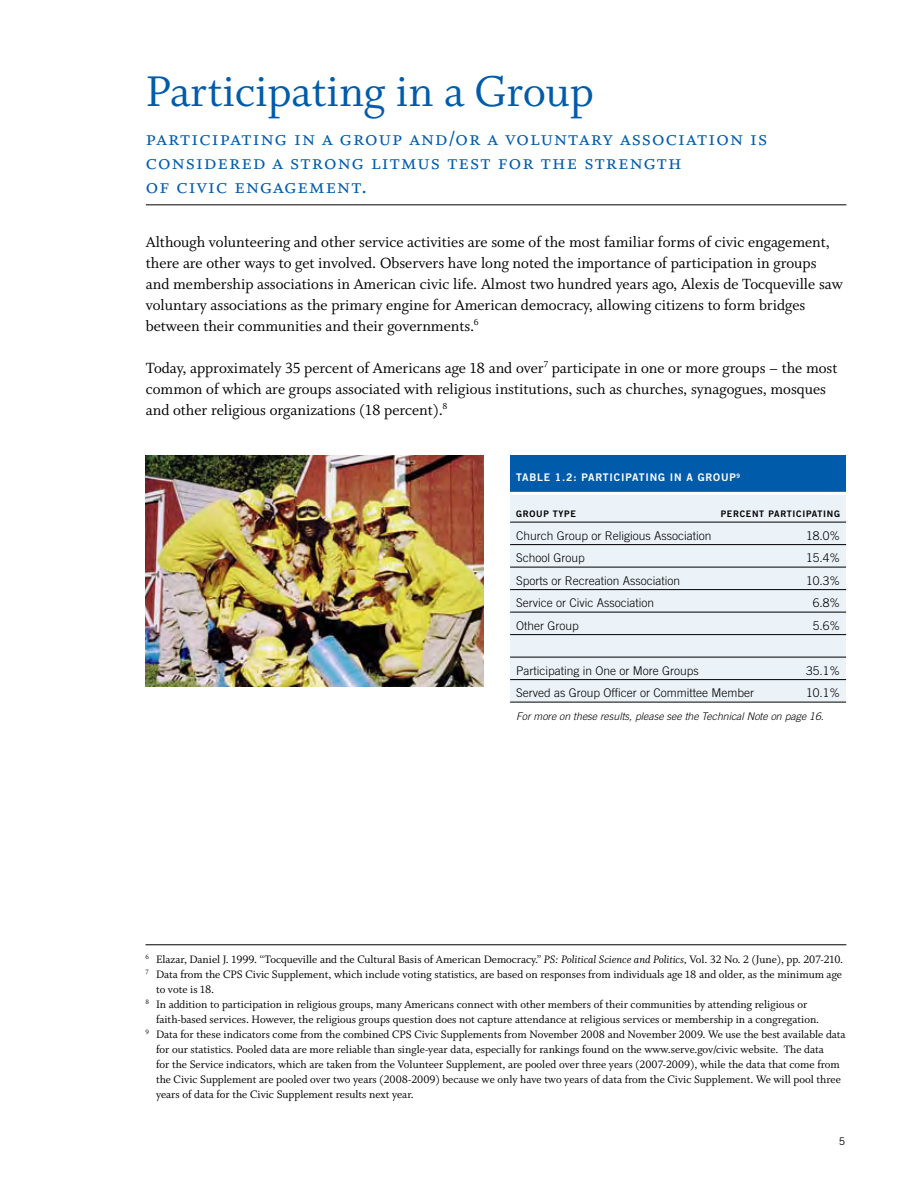
<style>
.page{position:relative;width:918px;height:1188px;background:#fff}
.page>*{position:absolute;margin:0;border:0;box-sizing:border-box;transform-origin:0 0}
.t1{font:48px "Whitman Roman LF";color:#005cab}
.t2{font:22.5px/24px "Whitman Small Caps LF";letter-spacing:.05em;color:#005cab}
.t3{font:16.5px/21px "Whitman Roman LF";color:#000}
.t4{font:12px "Whitman Roman LF";color:#000}
.t5{font:300 12px "Trade Gothic";color:#000}
.t6{font:italic 300 10.5px "Trade Gothic";color:#000}
.t7{font:10.5px "Trade Gothic Bold Two";letter-spacing:.075em;color:#fff}
.t8{font:10.5px "Trade Gothic";color:#000}
.t9{font:9px "Trade Gothic Bold Two";letter-spacing:.075em;color:#000}
.s1{font-family:"Whitman Italic LF"}
</style>
<div class="page">
<hr style="left:146px;top:945px;width:700px;height:1px;background:#000">
<hr style="left:146px;top:205px;width:700px;height:1px;background:#000">
<img style="left:146px;top:455px;width:338px;height:232px">
<div style="left:510px;top:455px;width:336px;height:38px;background:#005cab"></div>
<div style="left:510px;top:492px;width:336px;height:210px;background:#ebf2f8"></div>
<hr style="left:505px;top:492px;width:348px;height:3px;background:#fff">
<hr style="left:510px;top:522px;width:336px;height:1px;background:#000">
<hr style="left:510px;top:544px;width:336px;height:1px;background:#000">
<hr style="left:510px;top:567px;width:336px;height:1px;background:#000">
<hr style="left:510px;top:589px;width:336px;height:1px;background:#000">
<hr style="left:510px;top:612px;width:336px;height:1px;background:#000">
<hr style="left:510px;top:634px;width:336px;height:1px;background:#000">
<hr style="left:510px;top:657px;width:336px;height:1px;background:#000">
<hr style="left:510px;top:679px;width:336px;height:1px;background:#000">
<hr style="left:510px;top:702px;width:336px;height:1px;background:#000">
<h1 class="t1" style="left:146px;top:65px;width:449px">Participating in a Group</h1>
<h2 class="t2" style="left:146px;top:126px;width:623px">participating in a group and/or a voluntary association is considered a strong litmus test for the strength<br>of civic engagement.</h2>
<p class="t3" style="left:146px;top:231px;width:699px">Although volunteering and other service activities are some of the most familiar forms of civic engagement, there are other ways to get involved. Observers have long noted the importance of participation in groups and membership associations in American civic life. Almost two hundred years ago, Alexis de Tocqueville saw voluntary associations as the primary engine for American democracy, allowing citizens to form bridges between their communities and their governments.<sup>6</sup></p>
<p class="t3" style="left:146px;top:357px;width:693px">Today, approximately 35 percent of Americans age 18 and over<sup>7</sup> participate in one or more groups – the most common of which are groups associated with religious institutions, such as churches, synagogues, mosques and other religious organizations (18 percent).<sup>8</sup></p>
<p class="t7" style="left:516px;top:471px;width:86px">TABLE 1.2: PARTI</p>
<p class="t7" style="left:614px;top:471px;width:128px">CIPATI NG IN A GROUP<sup>9</sup></p>
<p class="t9" style="left:516px;top:509px;width:54px">GROUP TYPE</p>
<p class="t9" style="left:721px;top:509px;width:66px">PERCENT PARTI</p>
<p class="t9" style="left:796px;top:509px;width:45px">CIPATI NG</p>
<p class="t5" style="left:516px;top:528px;width:197px">Church Group or Religious Association</p>
<p class="t5" style="left:806px;top:528px;width:36px">18.0%</p>
<p class="t5" style="left:516px;top:551px;width:70px">School Group</p>
<p class="t5" style="left:806px;top:551px;width:36px">15.4%</p>
<p class="t5" style="left:516px;top:573px;width:166px">Sports or Recreation Association</p>
<p class="t5" style="left:806px;top:573px;width:36px">10.3%</p>
<p class="t5" style="left:516px;top:596px;width:139px">Service or Civic Association</p>
<p class="t5" style="left:813px;top:596px;width:29px">6.8%</p>
<p class="t5" style="left:516px;top:618px;width:64px">Other Group</p>
<p class="t5" style="left:813px;top:618px;width:29px">5.6%</p>
<p class="t5" style="left:516px;top:663px;width:184px">Participating in One or More Groups</p>
<p class="t5" style="left:806px;top:663px;width:36px">35.1%</p>
<p class="t5" style="left:516px;top:686px;width:240px">Served as Group Officer or Committee Member</p>
<p class="t5" style="left:806px;top:686px;width:36px">10.1%</p>
<p class="t6" style="left:516px;top:710px;width:309px">For more on these results, please see the Technical Note on page 16.</p>
<p class="t4" style="left:146px;top:953px;width:699px"><sup>6</sup> Elazar, Daniel J. 1999. “Tocqueville and the Cultural Basis of American Democracy.” <span class="s1">PS: Political Science and Politics,</span> Vol. 32 No. 2 (June), pp. 207-210.</p>
<p class="t4" style="left:146px;top:968px;width:698px"><sup>7</sup> Data from the CPS Civic Supplement, which include voting statistics, are based on responses from individuals age 18 and older, as the minimum age</p>
<p class="t4" style="left:156px;top:983px;width:60px">to vote is 18.</p>
<p class="t4" style="left:146px;top:998px;width:663px"><sup>8</sup> In addition to participation in religious groups, many Americans connect with other members of their communities by attending religious or</p>
<p class="t4" style="left:156px;top:1013px;width:665px">faith-based services. However, the religious groups question does not capture attendance at religious services or membership in a congregation.</p>
<p class="t4" style="left:146px;top:1028px;width:702px"><sup>9</sup> Data for these indicators come from the combined CPS Civic Supplements from November 2008 and November 2009. We use the best available data</p>
<p class="t4" style="left:156px;top:1043px;width:669px">for our statistics. Pooled data are more reliable than single-year data, especially for rankings found on the www.serve.gov/civic website. The data</p>
<p class="t4" style="left:156px;top:1058px;width:685px">for the Service indicators, which are taken from the Volunteer Supplement, are pooled over three years (2007-2009), while the data that come from</p>
<p class="t4" style="left:156px;top:1073px;width:686px">the Civic Supplement are pooled over two years (2008-2009) because we only have two years of data from the Civic Supplement. We will pool three</p>
<p class="t4" style="left:156px;top:1088px;width:259px">years of data for the Civic Supplement results next year.</p>
<p class="t8" style="left:839px;top:1135px;width:8px">5</p>
</div>
